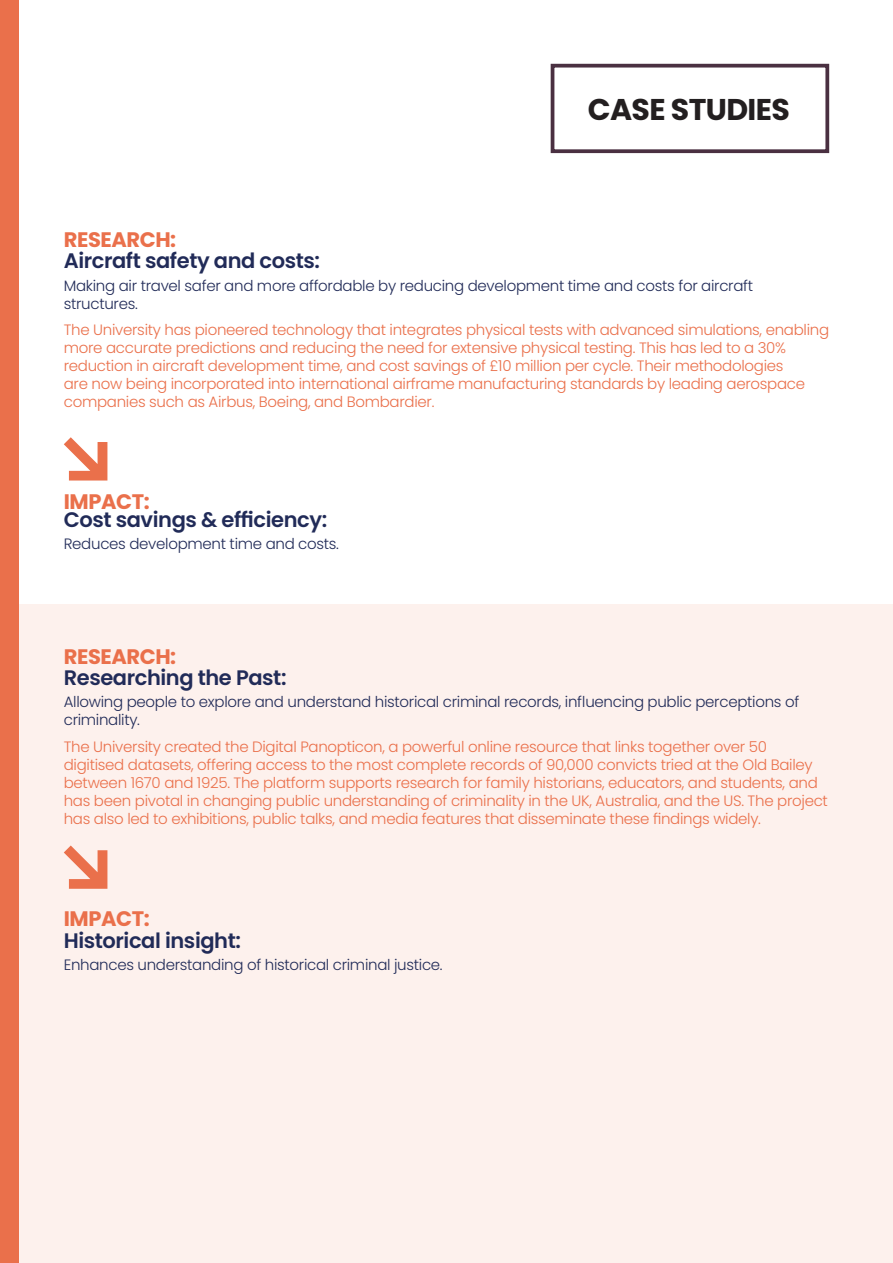
<style>
.page{position:relative;width:893px;height:1263px;background:#fff}
.page>*{position:absolute;margin:0;border:0;box-sizing:border-box;transform-origin:0 0}
.t1{font:700 30px "Poppins";letter-spacing:-.02em;color:#231f20}
.t2{font:600 21px/21px "Poppins";letter-spacing:-.02em;color:#212b58}
.t3{font:700 21px "Poppins";letter-spacing:-.02em;color:#ea704b}
.t4{font:300 15px/18px "Poppins";letter-spacing:-.02em;color:#ea704b}
.t5{font:300 15px/18px "Poppins";letter-spacing:-.02em;color:#212b58}
.s1{font-weight:700;color:#ea704b}
</style>
<div class="page">
<div style="left:551px;top:64px;width:278px;height:89px;border:4px solid #4a3041"></div>
<div style="left:18px;top:604px;width:875px;height:659px;background:#fdf1ed"></div>
<div style="left:0;top:0;width:18px;height:1263px;background:#ea704b"></div>
<svg style="left:64px;top:437px;width:43px;height:43px"></svg>
<svg style="left:64px;top:845px;width:43px;height:44px"></svg>
<h1 class="t1" style="left:588px;top:92px;width:204px">CASE STUDIES</h1>
<p class="t2" style="left:64px;top:230px;width:258px"><span class="s1">RESEARCH:<br></span>Aircraft safety and costs:</p>
<p class="t5" style="left:64px;top:276px;width:691px">Making air travel safer and more affordable by reducing development time and costs for aircraft structures.</p>
<p class="t4" style="left:64px;top:321px;width:767px">The University has pioneered technology that integrates physical tests with advanced simulations, enabling more accurate predictions and reducing the need for extensive physical testing. This has led to a 30% reduction in aircraft development time, and cost savings of £10 million per cycle. Their methodologies<br>are now being incorporated into international airframe manufacturing standards by leading aerospace companies such as Airbus, Boeing, and Bombardier.</p>
<p class="t2" style="left:64px;top:493px;width:265px;line-height:18px"><span class="s1">IMPACT:<br></span>Cost savings &amp; efficiency:</p>
<p class="t5" style="left:64px;top:535px;width:277px">Reduces development time and costs.</p>
<p class="t2" style="left:64px;top:646px;width:224px"><span class="s1">RESEARCH:<br></span>Researching the Past:</p>
<p class="t5" style="left:64px;top:693px;width:737px">Allowing people to explore and understand historical criminal records, influencing public perceptions of criminality.</p>
<p class="t4" style="left:64px;top:738px;width:766px">The University created the Digital Panopticon, a powerful online resource that links together over 50 digitised datasets, offering access to the most complete records of 90,000 convicts tried at the Old Bailey between 1670 and 1925. The platform supports research for family historians, educators, and students, and has been pivotal in changing public understanding of criminality in the UK, Australia, and the US. The project has also led to exhibitions, public talks, and media features that disseminate these findings widely.</p>
<p class="t3" style="left:64px;top:906px;width:87px">IMPACT:</p>
<p class="t2" style="left:64px;top:930px;width:179px">Historical insight:</p>
<p class="t5" style="left:64px;top:956px;width:380px">Enhances understanding of historical criminal justice.</p>
</div>
